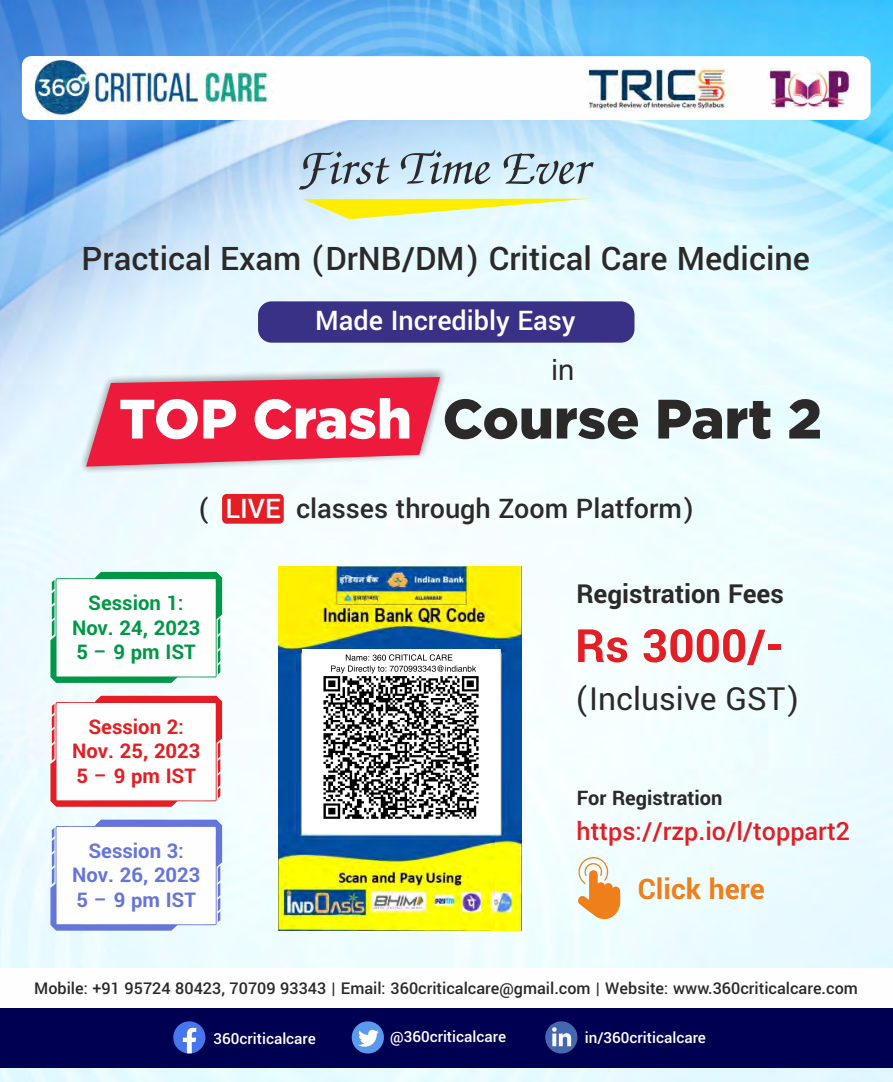
<style>
.page{position:relative;width:893px;height:1082px;background:#fff}
.page>*{position:absolute;margin:0;border:0;box-sizing:border-box;transform-origin:0 0}
.t1{font:900 55.35px "Gotham";color:#2b2a29}
.t2{font:italic 500 51.9px "Zapf Chancery";color:#2b2a29}
.t3{font:700 51px "Yantramanav";color:#e31e24}
.t4{font:500 36px "Yantramanav";color:#2b2a29}
.t5{font:35.25px "Yantramanav";color:#2b2a29}
.t6{font:700 31.5px "Yantramanav";color:#ef7f1a}
.t7{font:500 30px "Yantramanav";color:#2b2a29}
.t8{font:500 30px "Yantramanav";color:#fefefe}
.t9{font:29.4px "Arial";color:#2b2a29}
.t10{font:700 29.1px "Yantramanav";color:#2b2a29}
.t11{font:500 27.9px "Yantramanav";color:#e31e24}
.t12{font:700 22.5px/24.5px "Yantramanav";color:#009846;text-align:center}
.t13{font:700 22.5px/24.5px "Yantramanav";color:#e31e24;text-align:center}
.t14{font:700 22.5px/24.5px "Yantramanav";color:#6575d9;text-align:center}
.t15{font:700 22.2px "Yantramanav";color:#2b2a29}
.t16{font:500 18px "Yantramanav";color:#2b2a29}
.t17{font:500 16.95px "Yantramanav";color:#fefefe}
.s1{color:#fefefe}
</style>
<div class="page">
<img style="left:0;top:0;width:893px;height:1082px">
<div style="left:22px;top:56px;width:849px;height:64px;background:#fefefe;border-radius:9px"></div>
<img style="left:32px;top:56px;width:236px;height:64px">
<img style="left:769px;top:68px;width:82px;height:41px">
<img style="left:585px;top:66px;width:140px;height:45px;border-radius:4px">
<div style="left:0;top:968px;width:893px;height:39px;background:#fefefe"></div>
<div style="left:0;top:1007px;width:893px;height:60px;background:#000052"></div>
<div style="left:352px;top:1021px;width:32px;height:32px;background:#5a99ec;border-radius:50%"></div>
<svg style="left:358px;top:1029px;width:21px;height:17px"></svg>
<div style="left:545px;top:1021px;width:32px;height:32px;background:#4467ad;border-radius:50%"></div>
<svg style="left:552px;top:1027px;width:19px;height:19px"></svg>
<svg style="left:173px;top:1021px;width:32px;height:32px"></svg>
<img style="left:279px;top:566px;width:242px;height:364px">
<img style="left:303px;top:649px;width:212px;height:182px">
<svg style="left:331px;top:654px;width:145px;height:19px"></svg>
<svg style="left:576px;top:852px;width:44px;height:67px"></svg>
<div style="left:222px;top:494px;width:62px;height:29px;background:#e31e24;border-radius:5px"></div>
<svg style="left:73px;top:360px;width:381px;height:120px;fill:#ecfbff"></svg>
<svg style="left:86px;top:377px;width:354px;height:89px;background:#e93956"></svg>
<div style="left:258px;top:301px;width:376px;height:42px;background:#393185;border-radius:14px"></div>
<svg style="left:303px;top:199px;width:286px;height:20px;background:#f1f27f"></svg>
<svg style="left:50px;top:571px;width:172px;height:112px"></svg>
<svg style="left:50px;top:695px;width:172px;height:111px"></svg>
<svg style="left:50px;top:819px;width:172px;height:111px"></svg>
<h2 class="t2" style="left:296px;top:144px;width:294px">First Time Ever</h2>
<h3 class="t4" style="left:82px;top:236px;width:730px">Practical Exam (DrNB/DM) Critical Care Medicine</h3>
<h3 class="t8" style="left:315px;top:302px;width:262px">Made Incredibly Easy</h3>
<h3 class="t9" style="left:551px;top:359px;width:24px">in</h3>
<h1 class="t1" style="left:119px;top:398px;width:704px"><span class="s1">TOP Crash</span> Course Part 2</h1>
<h3 class="t7" style="left:198px;top:490px;width:14px">(</h3>
<h3 class="t7" style="left:296px;top:490px;width:400px">classes through Zoom Platform)</h3>
<h3 class="t8" style="left:226px;top:490px;width:57px">LIVE</h3>
<p class="t12" style="left:72px;top:591px;width:130px">Session 1:<br>Nov. 24, 2023<br>5 – 9 pm IST</p>
<p class="t13" style="left:72px;top:715px;width:130px">Session 2:<br>Nov. 25, 2023<br>5 – 9 pm IST</p>
<p class="t14" style="left:72px;top:839px;width:130px">Session 3:<br>Nov. 26, 2023<br>5 – 9 pm IST</p>
<h3 class="t10" style="left:576px;top:575px;width:209px">Registration Fees</h3>
<h3 class="t3" style="left:575px;top:614px;width:210px">Rs 3000/-</h3>
<h3 class="t5" style="left:575px;top:676px;width:226px">(Inclusive GST)</h3>
<p class="t15" style="left:577px;top:783px;width:147px">For Registration</p>
<h3 class="t11" style="left:577px;top:814px;width:275px">https://rzp.io/l/toppart2</h3>
<h3 class="t6" style="left:638px;top:869px;width:129px">Click here</h3>
<p class="t16" style="left:34px;top:976px;width:825px">Mobile: +91 95724 80423, 70709 93343 | Email: 360criticalcare@gmail.com | Website: www.360criticalcare.com</p>
<p class="t17" style="left:214px;top:1027px;width:104px">360criticalcare</p>
<p class="t17" style="left:390px;top:1026px;width:118px">@360criticalcare</p>
<p class="t17" style="left:585px;top:1027px;width:123px">in/360criticalcare</p>
</div>
